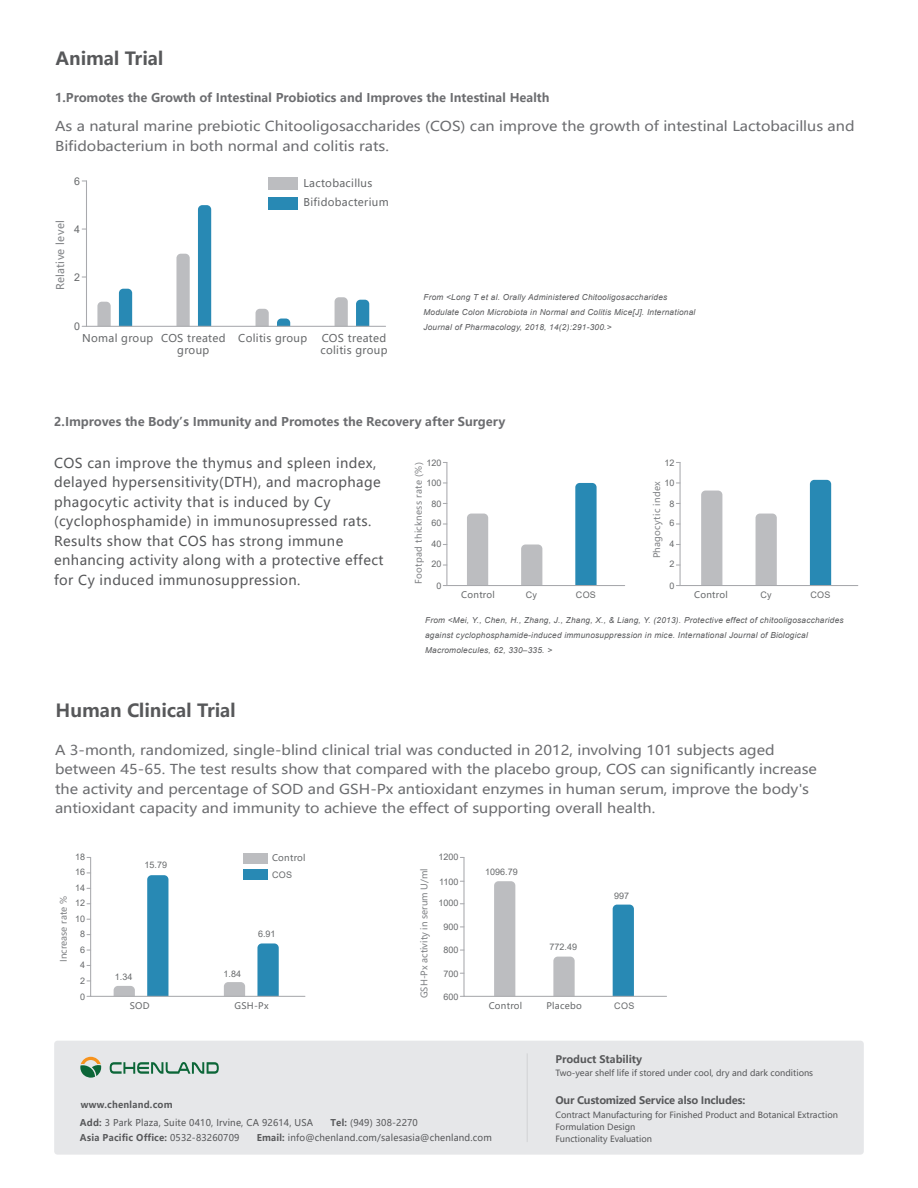
<style>
.page{position:relative;width:918px;height:1188px;background:#fff}
.page>*{position:absolute;margin:0;border:0;box-sizing:border-box;transform-origin:0 0}
.t1{font:700 18px "Microsoft Ya Hei";color:#57585a}
.t2{font:13.5px/19.5px "Microsoft Ya Hei";color:#6c6d70;scale:1.1 1}
.t3{font:13.5px/19.5px "Microsoft Ya Hei";letter-spacing:.03em;color:#57585a}
.t4{font:700 12px "Microsoft Ya Hei";color:#6c6d70}
.t5{font:10.65px/12.3px "Microsoft Ya Hei";letter-spacing:.03em;color:#67696b}
.t6{font:10.65px "Microsoft Ya Hei";letter-spacing:.03em;color:#808285}
.t7{font:10.65px "Arial";color:#67696b}
.t8{font:700 10.35px "Microsoft Ya Hei";letter-spacing:-.02em;color:#57585a}
.t9{font:700 10.35px "Microsoft Ya Hei";color:#57585a}
.t10{font:9.3px "Microsoft Ya Hei";letter-spacing:.02em;color:#57585a}
.t11{font:700 9.3px "Microsoft Ya Hei";letter-spacing:.02em;color:#57585a}
.t12{font:9px/15.6px "Arial";color:#67696b}
.t13{font:9px "Microsoft Ya Hei";letter-spacing:.03em;color:#67696b}
.t14{font:9px "Microsoft Ya Hei";letter-spacing:.025em;color:#808285}
.t15{font:9px "Microsoft Ya Hei";color:#808285}
.t16{font:8.55px/12.3px "Microsoft Ya Hei";color:#57585a}
.t17{font:italic 8.25px/15px "Arial";letter-spacing:.03em;color:#57585a}
.s1{font-weight:700}
.s2{font-weight:400}
</style>
<div class="page">
<div style="left:269px;top:177px;width:29px;height:12px;background:#bcbdc0"></div>
<svg style="left:85px;top:180px;width:301px;height:147px"></svg>
<svg style="left:443px;top:462px;width:182px;height:124px"></svg>
<svg style="left:676px;top:462px;width:183px;height:124px"></svg>
<div style="left:243px;top:853px;width:25px;height:10px;background:#bcbdc0"></div>
<svg style="left:87px;top:857px;width:219px;height:140px"></svg>
<svg style="left:460px;top:857px;width:207px;height:140px"></svg>
<div style="left:54px;top:1041px;width:810px;height:114px;background:#e6e7e9;border-radius:3px"></div>
<svg style="left:80px;top:1057px;width:22px;height:21px"></svg>
<svg style="left:110px;top:1062px;width:109px;height:12px"></svg>
<hr style="left:527px;top:1054px;width:1px;height:88px;background:#d1d2d4">
<h1 class="t1" style="left:56px;top:46px;width:109px">Animal Trial</h1>
<p class="t4" style="left:55px;top:90px;width:496px">1.Promotes the Growth of Intestinal Probiotics and Improves the Intestinal Health</p>
<p class="t2" style="left:55px;top:116px;width:728px">As a natural marine prebiotic Chitooligosaccharides (COS) can improve the growth of intestinal Lactobacillus and<br>Bifidobacterium in both normal and colitis rats.</p>
<p class="t7" style="left:74px;top:174px;width:7px">6</p>
<p class="t6" style="left:53px;top:290px;width:72px;rotate:-90deg">Relative level</p>
<p class="t7" style="left:74px;top:222px;width:7px">4</p>
<p class="t7" style="left:74px;top:270px;width:7px">2</p>
<p class="t5" style="left:304px;top:173px;width:87px;line-height:19.4px">Lactobacillus<br>Bifidobacterium</p>
<p class="t7" style="left:74px;top:319px;width:7px">0</p>
<p class="t5" style="left:177px;top:331px;width:50px;text-indent:-95px">Nomal group COS treated group</p>
<p class="t5" style="left:320px;top:331px;width:69px">COS treated colitis group</p>
<p class="t5" style="left:238px;top:331px;width:71px">Colitis group</p>
<p class="t17" style="left:423px;top:290px;width:273px">From &lt;Long T et al. Orally Administered Chitooligosaccharides<br>Modulate Colon Microbiota in Normal and Colitis Mice[J]. International<br>Journal of Pharmacology, 2018, 14(2):291-300.&gt;</p>
<p class="t4" style="left:54px;top:414px;width:453px">2.Improves the Body’s Immunity and Promotes the Recovery after Surgery</p>
<p class="t3" style="left:54px;top:453px;width:331px">COS can improve the thymus and spleen index, delayed hypersensitivity(DTH), and macrophage phagocytic activity that is induced by Cy (cyclophosphamide) in immunosupressed rats.<br>Results show that COS has strong immune enhancing activity along with a protective effect for Cy induced immunosuppression.</p>
<p class="t12" style="left:426px;top:455px;width:17px">120</p>
<p class="t12" style="left:431px;top:496px;width:12px">80</p>
<p class="t14" style="left:412px;top:584px;width:123px;rotate:-90deg">Footpad thickness rate (%)</p>
<p class="t12" style="left:426px;top:475px;width:17px">100</p>
<p class="t12" style="left:431px;top:515px;width:12px">60</p>
<p class="t12" style="left:431px;top:536px;width:12px">40</p>
<p class="t12" style="left:431px;top:556px;width:12px">20</p>
<p class="t12" style="left:436px;top:578px;width:7px">0</p>
<p class="t12" style="left:665px;top:455px;width:12px">12</p>
<p class="t12" style="left:670px;top:496px;width:7px">8</p>
<p class="t12" style="left:665px;top:475px;width:12px">10</p>
<p class="t14" style="left:651px;top:558px;width:79px;rotate:-90deg">Phagocytic index</p>
<p class="t12" style="left:670px;top:515px;width:7px">6</p>
<p class="t12" style="left:670px;top:536px;width:7px">4</p>
<p class="t12" style="left:670px;top:556px;width:7px">2</p>
<p class="t12" style="left:670px;top:578px;width:7px">0</p>
<p class="t13" style="left:461px;top:589px;width:35px">Control</p>
<p class="t12" style="left:526px;top:587px;width:13px">Cy</p>
<p class="t12" style="left:576px;top:587px;width:22px">COS</p>
<p class="t13" style="left:694px;top:589px;width:35px">Control</p>
<p class="t12" style="left:761px;top:587px;width:13px">Cy</p>
<p class="t12" style="left:811px;top:587px;width:22px">COS</p>
<h1 class="t1" style="left:56px;top:698px;width:182px">Human Clinical Trial</h1>
<p class="t17" style="left:425px;top:612px;width:420px">From &lt;Mei, Y., Chen, H., Zhang, J., Zhang, X., &amp; Liang, Y. (2013). Protective effect of chitooligosaccharides against cyclophosphamide-induced immunosuppression in mice. International Journal of Biological<br>Macromolecules, 62, 330–335. &gt;</p>
<p class="t2" style="left:55px;top:740px;width:694px">A 3-month, randomized, single-blind clinical trial was conducted in 2012, involving 101 subjects aged between 45-65. The test results show that compared with the placebo group, COS can significantly increase the activity and percentage of SOD and GSH-Px antioxidant enzymes in human serum, improve the body's antioxidant capacity and immunity to achieve the effect of supporting overall health.</p>
<p class="t15" style="left:57px;top:962px;width:67px;rotate:-90deg">Increase rate %</p>
<p class="t12" style="left:75px;top:848px;width:12px">18</p>
<p class="t12" style="left:75px;top:864px;width:12px">16</p>
<p class="t12" style="left:75px;top:880px;width:12px">14</p>
<p class="t12" style="left:75px;top:895px;width:12px">12</p>
<p class="t12" style="left:75px;top:911px;width:12px">10</p>
<p class="t12" style="left:80px;top:926px;width:7px">8</p>
<p class="t12" style="left:80px;top:942px;width:7px">6</p>
<p class="t12" style="left:80px;top:957px;width:7px">4</p>
<p class="t12" style="left:80px;top:973px;width:7px">2<br>0</p>
<p class="t12" style="left:145px;top:857px;width:24px">15.79</p>
<p class="t13" style="left:272px;top:852px;width:35px">Control</p>
<p class="t12" style="left:272px;top:867px;width:22px">COS</p>
<p class="t12" style="left:115px;top:969px;width:19px">1.34</p>
<p class="t12" style="left:224px;top:966px;width:19px">1.84</p>
<p class="t12" style="left:258px;top:926px;width:19px">6.91</p>
<p class="t15" style="left:418px;top:998px;width:131px;rotate:-90deg">GSH-Px activity in serum U/ml</p>
<p class="t12" style="left:439px;top:848px;width:22px">1200</p>
<p class="t12" style="left:439px;top:874px;width:21px">1100</p>
<p class="t12" style="left:439px;top:895px;width:22px">1000</p>
<p class="t12" style="left:444px;top:919px;width:17px">900</p>
<p class="t12" style="left:444px;top:942px;width:17px">800</p>
<p class="t12" style="left:444px;top:965px;width:17px">700</p>
<p class="t12" style="left:444px;top:989px;width:17px">600</p>
<p class="t12" style="left:485px;top:864px;width:34px">1096.79</p>
<p class="t12" style="left:550px;top:939px;width:29px">772.49</p>
<p class="t13" style="left:130px;top:1000px;width:21px">SOD</p>
<p class="t13" style="left:235px;top:1000px;width:36px">GSH-Px</p>
<p class="t13" style="left:489px;top:1000px;width:35px">Control</p>
<p class="t13" style="left:546px;top:1000px;width:37px">Placebo</p>
<p class="t12" style="left:614px;top:888px;width:17px">997</p>
<p class="t12" style="left:614px;top:998px;width:22px">COS</p>
<p class="t11" style="left:81px;top:1098px;width:93px">www.chenland.com</p>
<p class="t10" style="left:80px;top:1116px;width:235px"><span class="s1">Add:</span> 3 Park Plaza, Suite 0410, Irvine, CA 92614, USA</p>
<p class="t10" style="left:330px;top:1116px;width:89px"><span class="s1">Tel:</span> (949) 308-2270</p>
<p class="t11" style="left:80px;top:1132px;width:161px">Asia Pacific Office: <span class="s2">0532-83260709</span></p>
<p class="t10" style="left:257px;top:1132px;width:237px"><span class="s1">Email:</span> info@chenland.com/salesasia@chenland.com</p>
<p class="t9" style="left:555px;top:1052px;width:88px">Product Stability</p>
<p class="t8" style="left:555px;top:1093px;width:192px">Our Customized Service also Includes:</p>
<p class="t16" style="left:555px;top:1067px;width:259px">Two-year shelf life if stored under cool, dry and dark conditions</p>
<p class="t16" style="left:555px;top:1108px;width:284px">Contract Manufacturing for Finished Product and Botanical Extraction<br>Formulation Design<br>Functionality Evaluation</p>
</div>
